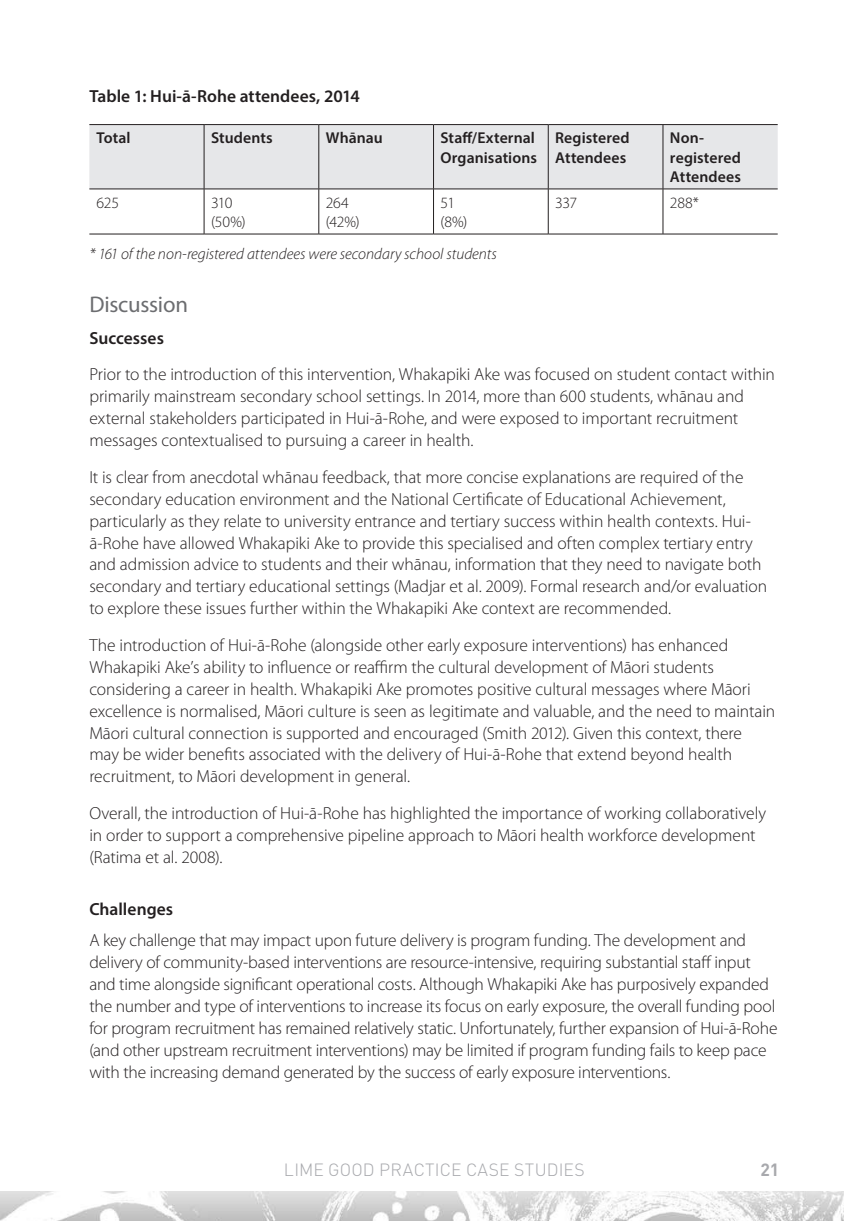
<style>
.page{position:relative;width:844px;height:1221px;background:#fff}
.page>*{position:absolute;margin:0;border:0;box-sizing:border-box;transform-origin:0 0}
.Heading_4{font:22.75px "Myriad Pro";letter-spacing:-.01em;color:#6c6d70}
.body{font:300 17.5px/21.9px "Myriad Pro";letter-spacing:-.005em;color:#231f20}
.body-2{font:600 17.5px "Myriad Pro";color:#231f20}
.t1{font:300 17.5px "DIN";letter-spacing:.01em;color:#a8a9ad}
.indent_for_bullets{font:600 17.5px "Myriad Pro";color:#231f20}
.t2{font:700 17.5px "DIN";color:#a8a9ad}
.Table_body{font:600 15.75px/19.2px "Myriad Pro";letter-spacing:.005em;color:#231f20}
.body-3{font:italic 300 15.75px "Myriad Pro";color:#231f20}
.Table_body-2{font:300 15.75px/19.2px "Myriad Pro";letter-spacing:-.02em;color:#231f20}
</style>
<div class="page">
<img style="left:0;top:1191px;width:843px;height:29px">
<div style="left:89px;top:125px;width:688px;height:64px;background:#e6e7e9"></div>
<hr style="left:89px;top:124px;width:115px;height:1px;background:#231f20">
<hr style="left:204px;top:124px;width:115px;height:1px;background:#231f20">
<hr style="left:204px;top:125px;width:1px;height:64px;background:#231f20">
<hr style="left:319px;top:124px;width:114px;height:1px;background:#231f20">
<hr style="left:318px;top:125px;width:1px;height:64px;background:#231f20">
<hr style="left:433px;top:124px;width:115px;height:1px;background:#231f20">
<hr style="left:433px;top:125px;width:1px;height:64px;background:#231f20">
<hr style="left:548px;top:124px;width:114px;height:1px;background:#231f20">
<hr style="left:548px;top:125px;width:1px;height:64px;background:#231f20">
<hr style="left:662px;top:124px;width:115px;height:1px;background:#231f20">
<hr style="left:662px;top:125px;width:1px;height:64px;background:#231f20">
<hr style="left:89px;top:189px;width:115px;height:1px;background:#231f20">
<hr style="left:204px;top:189px;width:115px;height:1px;background:#231f20">
<hr style="left:204px;top:189px;width:1px;height:45px;background:#231f20">
<hr style="left:319px;top:189px;width:114px;height:1px;background:#231f20">
<hr style="left:318px;top:189px;width:1px;height:45px;background:#231f20">
<hr style="left:433px;top:189px;width:115px;height:1px;background:#231f20">
<hr style="left:433px;top:189px;width:1px;height:45px;background:#231f20">
<hr style="left:548px;top:189px;width:114px;height:1px;background:#231f20">
<hr style="left:548px;top:189px;width:1px;height:45px;background:#231f20">
<hr style="left:662px;top:189px;width:115px;height:1px;background:#231f20">
<hr style="left:662px;top:189px;width:1px;height:45px;background:#231f20">
<hr style="left:89px;top:234px;width:115px;height:1px;background:#231f20">
<hr style="left:204px;top:234px;width:115px;height:1px;background:#231f20">
<hr style="left:319px;top:234px;width:114px;height:1px;background:#231f20">
<hr style="left:433px;top:234px;width:115px;height:1px;background:#231f20">
<hr style="left:548px;top:234px;width:114px;height:1px;background:#231f20">
<hr style="left:662px;top:234px;width:115px;height:1px;background:#231f20">
<p class="body-2" style="left:89px;top:85px;width:272px">Table 1: Hui-ā-Rohe attendees, 2014</p>
<p class="Table_body" style="left:96px;top:128px;width:36px">Total</p>
<p class="Table_body" style="left:211px;top:128px;width:63px">Students</p>
<p class="Table_body" style="left:326px;top:128px;width:59px">Whānau</p>
<p class="Table_body" style="left:440px;top:128px;width:98px">Staff/External<br>Organisations</p>
<p class="Table_body" style="left:555px;top:128px;width:76px">Registered<br>Attendees</p>
<p class="Table_body" style="left:669px;top:128px;width:73px">Non&shy;registered<br>Attendees</p>
<p class="Table_body-2" style="left:96px;top:193px;width:24px">625</p>
<p class="Table_body-2" style="left:211px;top:193px;width:36px">310 (50%)</p>
<p class="Table_body-2" style="left:326px;top:193px;width:35px">264 (42%)</p>
<p class="Table_body-2" style="left:440px;top:193px;width:28px">51 (8%)</p>
<p class="Table_body-2" style="left:555px;top:193px;width:23px">337</p>
<p class="Table_body-2" style="left:669px;top:193px;width:31px">288*</p>
<p class="body-3" style="left:89px;top:245px;width:409px">* 161 of the non-registered attendees were secondary school students</p>
<p class="Heading_4" style="left:89px;top:292px;width:100px">Discussion</p>
<p class="body-2" style="left:89px;top:326px;width:76px">Successes</p>
<p class="body" style="left:89px;top:364px;width:687px">Prior to the introduction of this intervention, Whakapiki Ake was focused on student contact within primarily mainstream secondary school settings. In 2014, more than 600 students, whānau and external stakeholders participated in Hui-ā-Rohe, and were exposed to important recruitment messages contextualised to pursuing a career in health.</p>
<p class="body" style="left:89px;top:466px;width:679px">It is clear from anecdotal whānau feedback, that more concise explanations are required of the secondary education environment and the National Certificate of Educational Achievement, particularly as they relate to university entrance and tertiary success within health contexts. Hui&shy;ā-Rohe have allowed Whakapiki Ake to provide this specialised and often complex tertiary entry and admission advice to students and their whānau, information that they need to navigate both secondary and tertiary educational settings (Madjar et al. 2009). Formal research and/or evaluation to explore these issues further within the Whakapiki Ake context are recommended.</p>
<p class="body" style="left:89px;top:634px;width:687px">The introduction of Hui-ā-Rohe (alongside other early exposure interventions) has enhanced Whakapiki Ake’s ability to influence or reaffirm the cultural development of Māori students considering a career in health. Whakapiki Ake promotes positive cultural messages where Māori excellence is normalised, Māori culture is seen as legitimate and valuable, and the need to maintain Māori cultural connection is supported and encouraged (Smith 2012). Given this context, there may be wider benefits associated with the delivery of Hui-ā-Rohe that extend beyond health recruitment, to Māori development in general.</p>
<p class="body" style="left:89px;top:802px;width:678px">Overall, the introduction of Hui-ā-Rohe has highlighted the importance of working collaboratively in order to support a comprehensive pipeline approach to Māori health workforce development (Ratima et al. 2008).</p>
<p class="indent_for_bullets" style="left:89px;top:897px;width:85px">Challenges</p>
<p class="body" style="left:89px;top:929px;width:689px">A key challenge that may impact upon future delivery is program funding. The development and delivery of community-based interventions are resource-intensive, requiring substantial staff input and time alongside significant operational costs. Although Whakapiki Ake has purposively expanded the number and type of interventions to increase its focus on early exposure, the overall funding pool for program recruitment has remained relatively static. Unfortunately, further expansion of Hui-ā-Rohe (and other upstream recruitment interventions) may be limited if program funding fails to keep pace with the increasing demand generated by the success of early exposure interventions.</p>
<p class="t1" style="left:284px;top:1158px;width:302px">LIME GOOD PRACTICE CASE STUDIES</p>
<p class="t2" style="left:760px;top:1158px;width:20px">21</p>
</div>
